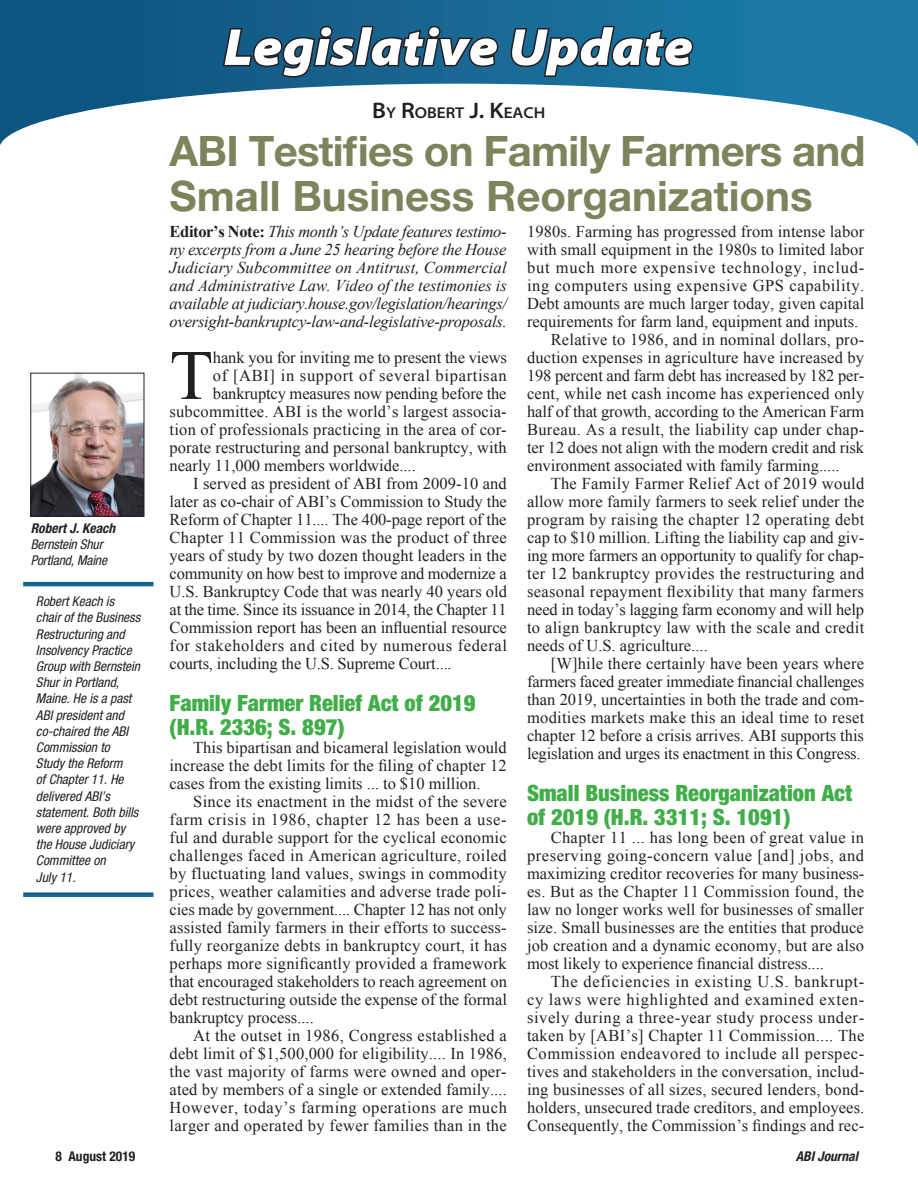
<style>
.page{position:relative;width:918px;height:1188px;background:#fff}
.page>*{position:absolute;margin:0;border:0;box-sizing:border-box;transform-origin:0 0}
.Body_text{font:70.8px "Times New Roman";color:#231f20}
.Page_Header{font:italic 900 semi-expanded 52.5px "Myriad Pro";color:#fff}
.Article_Headline_1{font:700 42px/45px "Helvetica Neue LT Std";color:#7c845c}
.Subhead_1{font:900 condensed 22.5px/24px "Helvetica Neue";color:#40ae49}
.Body_text-2{font:16.5px/18px "Times New Roman";color:#231f20;text-align:justify}
.Body_text-3{font:italic 16.5px/18px "Times New Roman";letter-spacing:-.015em;color:#231f20;text-align:justify}
.Body_text-4{font:16.5px "Times New Roman";letter-spacing:.04em;color:#231f20}
.Author_Name_-_Top_of{font:600 semi-expanded 15.75px "Myriad Pro";color:#231f20}
.Author_Caption_2_Bio{font:italic condensed 13.5px/16.2px "Helvetica Neue";color:#231f20}
.Author_Caption_1{font:italic 700 condensed 13.5px "Helvetica Neue";color:#231f20}
.t1{font:700 condensed 13.5px "Helvetica Neue";color:#231f20}
.s1{font-size:22.5px}
.s2{font-weight:700;font-style:normal}
</style>
<div class="page">
<div style="left:0;top:0;width:918px;height:146px;background:linear-gradient(to right,#10537d,#207eab)"></div>
<div style="left:0;top:84px;width:918px;height:131px;background:#fff;border-radius:50%"></div>
<svg style="left:221px;top:24px;width:279px;height:55px;background:#1a5070"></svg>
<svg style="left:509px;top:24px;width:186px;height:55px;background:#1b5a7b"></svg>
<img style="left:32px;top:375px;width:110px;height:140px">
<div style="left:30px;top:373px;width:114px;height:144px;border:1px solid #231f20"></div>
<svg style="left:23px;top:582px;width:131px;height:4px"></svg>
<svg style="left:23px;top:893px;width:131px;height:4px"></svg>
<p class="Page_Header" style="left:224px;top:17px;width:471px">Legislative Update</p>
<p class="Author_Name_-_Top_of" style="left:372px;top:104px;width:175px"><span class="s1">B</span>Y <span class="s1">R</span>OBERT <span class="s1">J. K</span>EACH</p>
<p class="Author_Caption_1" style="left:31px;top:520px;width:86px">Robert J. Keach</p>
<p class="Author_Caption_2_Bio" style="left:31px;top:536px;width:73px">Bernstein Shur</p>
<p class="Author_Caption_2_Bio" style="left:31px;top:552px;width:78px">Portland, Maine</p>
<p class="Author_Caption_2_Bio" style="left:36px;top:593px;width:106px">Robert Keach is chair of the Business<br>Restructuring and<br>Insolvency Practice<br>Group with Bernstein<br>Shur in Portland,<br>Maine. He is a past<br>ABI president and co-chaired the ABI<br>Commission to<br>Study the Reform<br>of Chapter 11. He delivered ABI’s statement. Both bills were approved by the House Judiciary<br>Committee on<br>July 11.</p>
<p class="Article_Headline_1" style="left:170px;top:128px;width:697px">ABI Testifies on Family Farmers and<br>Small Business Reorganizations</p>
<p class="Body_text-3" style="left:170px;top:222px;width:339px"><span class="s2">Editor’s Note:</span> This month’s Update features testimo&shy;ny excerpts from a June 25 hearing before the House Judiciary Subcommittee on Antitrust, Commercial and Administrative Law. Video of the testimonies is available at judiciary.house.gov/legislation/hearings/ oversight-bankruptcy-law-and-legislative-proposals.</p>
<p class="Body_text" style="left:170px;top:328px;width:45px">T</p>
<p class="Body_text-2" style="left:213px;top:348px;width:296px">hank you for inviting me to present the views</p>
<p class="Body_text-4" style="left:213px;top:364px;width:295px">of [ABI] in support of several bipartisan</p>
<p class="Body_text-2" style="left:213px;top:384px;width:295px">bankruptcy measures now pending before the</p>
<p class="Body_text-2" style="left:170px;top:402px;width:339px">subcommittee. ABI is the world’s largest associa-</p>
<p class="Body_text-2" style="left:170px;top:420px;width:339px">tion of professionals practicing in the area of cor-</p>
<p class="Body_text-2" style="left:170px;top:438px;width:339px">porate restructuring and personal bankruptcy, with</p>
<p class="Body_text-2" style="left:170px;top:456px;width:248px">nearly 11,000 members worldwide....</p>
<p class="Body_text-2" style="left:170px;top:474px;width:339px;text-indent:24px">I served as president of ABI from 2009-10 and later as co-chair of ABI’s Commission to Study the Reform of Chapter 11.... The 400-page report of the Chapter 11 Commission was the product of three years of study by two dozen thought leaders in the community on how best to improve and modernize a U.S. Bankruptcy Code that was nearly 40 years old at the time. Since its issuance in 2014, the Chapter 11<br>Commission report has been an influential resource for stakeholders and cited by numerous federal courts, including the U.S. Supreme Court....</p>
<p class="Subhead_1" style="left:170px;top:691px;width:307px">Family Farmer Relief Act of 2019 (H.R. 2336; S. 897)</p>
<p class="Body_text-2" style="left:170px;top:738px;width:339px;text-indent:24px">This bipartisan and bicameral legislation would increase the debt limits for the filing of chapter 12 cases from the existing limits ... to $10 million.</p>
<p class="Body_text-2" style="left:170px;top:792px;width:339px;text-indent:24px">Since its enactment in the midst of the severe farm crisis in 1986, chapter 12 has been a use&shy;ful and durable support for the cyclical economic challenges faced in American agriculture, roiled by fluctuating land values, swings in commodity prices, weather calamities and adverse trade poli&shy;cies made by government.... Chapter 12 has not only assisted family farmers in their efforts to success&shy;fully reorganize debts in bankruptcy court, it has perhaps more significantly provided a framework that encouraged stakeholders to reach agreement on debt restructuring outside the expense of the formal bankruptcy process....</p>
<p class="Body_text-2" style="left:170px;top:1026px;width:339px;text-indent:24px">At the outset in 1986, Congress established a debt limit of $1,500,000 for eligibility.... In 1986, the vast majority of farms were owned and oper&shy;ated by members of a single or extended family....<br>However, today’s farming operations are much larger and operated by fewer families than in the</p>
<p class="Body_text-2" style="left:527px;top:222px;width:339px">1980s. Farming has progressed from intense labor with small equipment in the 1980s to limited labor but much more expensive technology, includ&shy;ing computers using expensive GPS capability.<br>Debt amounts are much larger today, given capital requirements for farm land, equipment and inputs.</p>
<p class="Body_text-2" style="left:527px;top:330px;width:339px;text-indent:24px">Relative to 1986, and in nominal dollars, pro&shy;duction expenses in agriculture have increased by 198 percent and farm debt has increased by 182 per&shy;cent, while net cash income has experienced only half of that growth, according to the American Farm Bureau. As a result, the liability cap under chap&shy;ter 12 does not align with the modern credit and risk environment associated with family farming.....</p>
<p class="Body_text-2" style="left:527px;top:474px;width:339px;text-indent:24px">The Family Farmer Relief Act of 2019 would allow more family farmers to seek relief under the program by raising the chapter 12 operating debt cap to $10 million. Lifting the liability cap and giv&shy;ing more farmers an opportunity to qualify for chap&shy;ter 12 bankruptcy provides the restructuring and seasonal repayment flexibility that many farmers need in today’s lagging farm economy and will help to align bankruptcy law with the scale and credit needs of U.S. agriculture....</p>
<p class="Body_text-2" style="left:527px;top:654px;width:339px;text-indent:24px">[W]hile there certainly have been years where farmers faced greater immediate financial challenges than 2019, uncertainties in both the trade and com&shy;modities markets make this an ideal time to reset chapter 12 before a crisis arrives. ABI supports this legislation and urges its enactment in this Congress.</p>
<p class="Subhead_1" style="left:527px;top:781px;width:327px">Small Business Reorganization Act of 2019 (H.R. 3311; S. 1091)</p>
<p class="Body_text-2" style="left:527px;top:828px;width:339px;text-indent:24px">Chapter 11 ... has long been of great value in preserving going-concern value [and] jobs, and maximizing creditor recoveries for many business&shy;es. But as the Chapter 11 Commission found, the law no longer works well for businesses of smaller size. Small businesses are the entities that produce job creation and a dynamic economy, but are also most likely to experience financial distress....</p>
<p class="Body_text-2" style="left:527px;top:972px;width:339px;text-indent:24px">The deficiencies in existing U.S. bankrupt&shy;cy laws were highlighted and examined exten&shy;sively during a three-year study process under&shy;taken by [ABI’s] Chapter 11 Commission.... The Commission endeavored to include all perspec&shy;tives and stakeholders in the conversation, includ&shy;ing businesses of all sizes, secured lenders, bond&shy;holders, unsecured trade creditors, and employees.<br>Consequently, the Commission’s findings and rec-</p>
<p class="t1" style="left:56px;top:1148px;width:81px">8 August 2019</p>
<p class="Author_Caption_1" style="left:796px;top:1148px;width:64px">ABI Journal</p>
</div>
